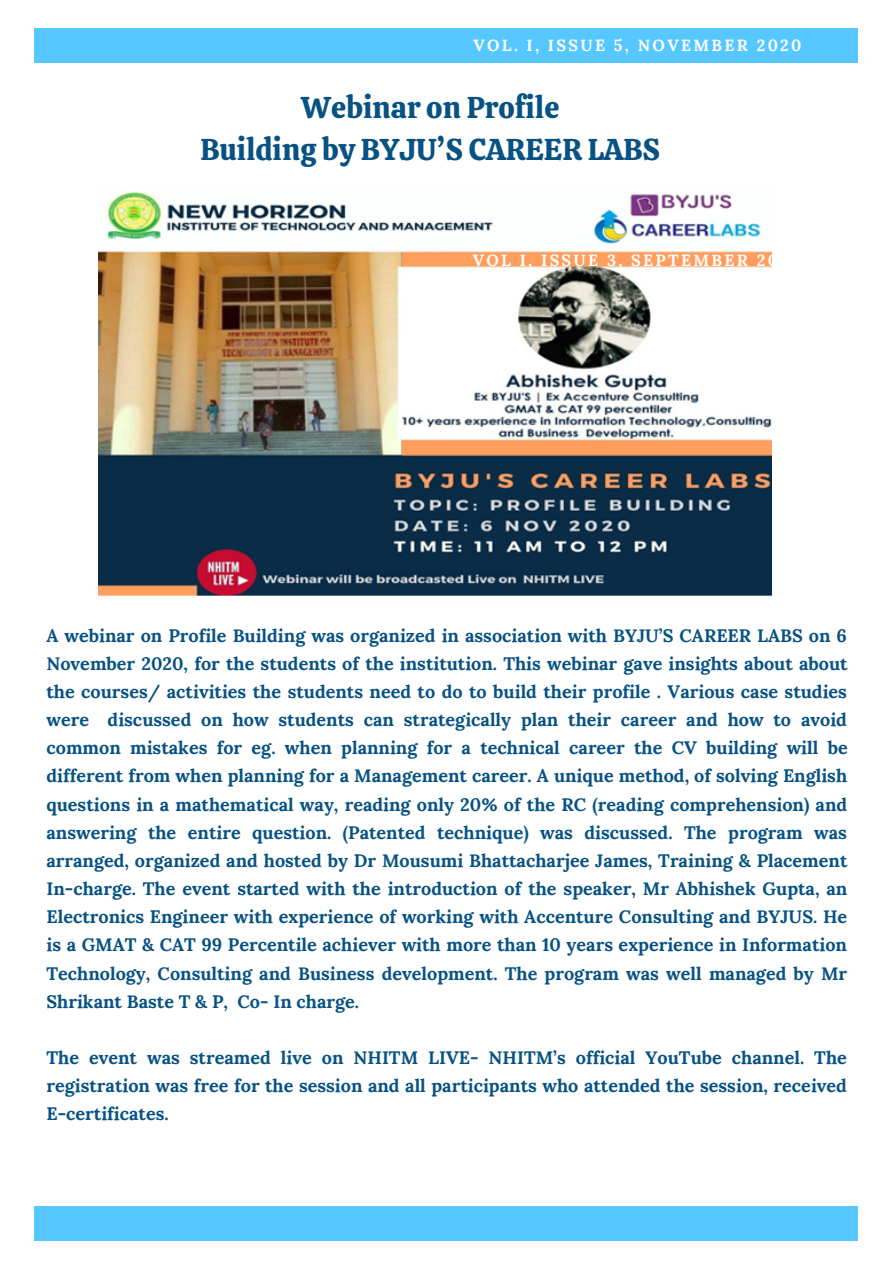
<style>
.page{position:relative;width:894px;height:1264px;background:#fff}
.page>*{position:absolute;margin:0;border:0;box-sizing:border-box;transform-origin:0 0}
.t1{font:30px "Calistoga";color:#075282}
.t2{font:700 18px/28.2px "Lora";color:#075282;text-align:justify}
.t3{font:700 16.2px "Lora";letter-spacing:.14em;color:#fff}
</style>
<div class="page">
<div style="left:34px;top:1205px;width:823px;height:35px;background:#57c8ff"></div>
<img style="left:98px;top:191px;width:673px;height:405px">
<div style="left:37px;top:28px;width:820px;height:35px;background:#57c8ff"></div>
<p class="t3" style="left:473px;top:35px;width:329px">VOL. I, ISSUE 5, NOVEMBER 2020</p>
<p class="t1" style="left:301px;top:88px;width:260px">Webinar on Profile</p>
<p class="t1" style="left:200px;top:130px;width:461px">Building by BYJU’S CAREER LABS</p>
<p class="t3" style="left:472px;top:250px;width:330px">VOL I, ISSUE 3, SEPTEMBER 2020</p>
<p class="t2" style="left:46px;top:621px;width:802px">A webinar on Profile Building was organized in association with BYJU’S CAREER LABS on 6<br>November 2020, for the students of the institution. This webinar gave insights about about the courses/ activities the students need to do to build their profile . Various case studies were discussed on how students can strategically plan their career and how to avoid common mistakes for eg. when planning for a technical career the CV building will be different from when planning for a Management career. A unique method, of solving English questions in a mathematical way, reading only 20% of the RC (reading comprehension) and answering the entire question. (Patented technique) was discussed. The program was arranged, organized and hosted by Dr Mousumi Bhattacharjee James, Training &amp; Placement In-charge. The event started with the introduction of the speaker, Mr Abhishek Gupta, an Electronics Engineer with experience of working with Accenture Consulting and BYJUS. He is a GMAT &amp; CAT 99 Percentile achiever with more than 10 years experience in Information Technology, Consulting and Business development. The program was well managed by Mr Shrikant Baste T &amp; P, Co- In charge.</p>
<p class="t2" style="left:46px;top:1043px;width:801px">The event was streamed live on NHITM LIVE- NHITM’s official YouTube channel. The registration was free for the session and all participants who attended the session, received E-certificates.</p>
</div>
